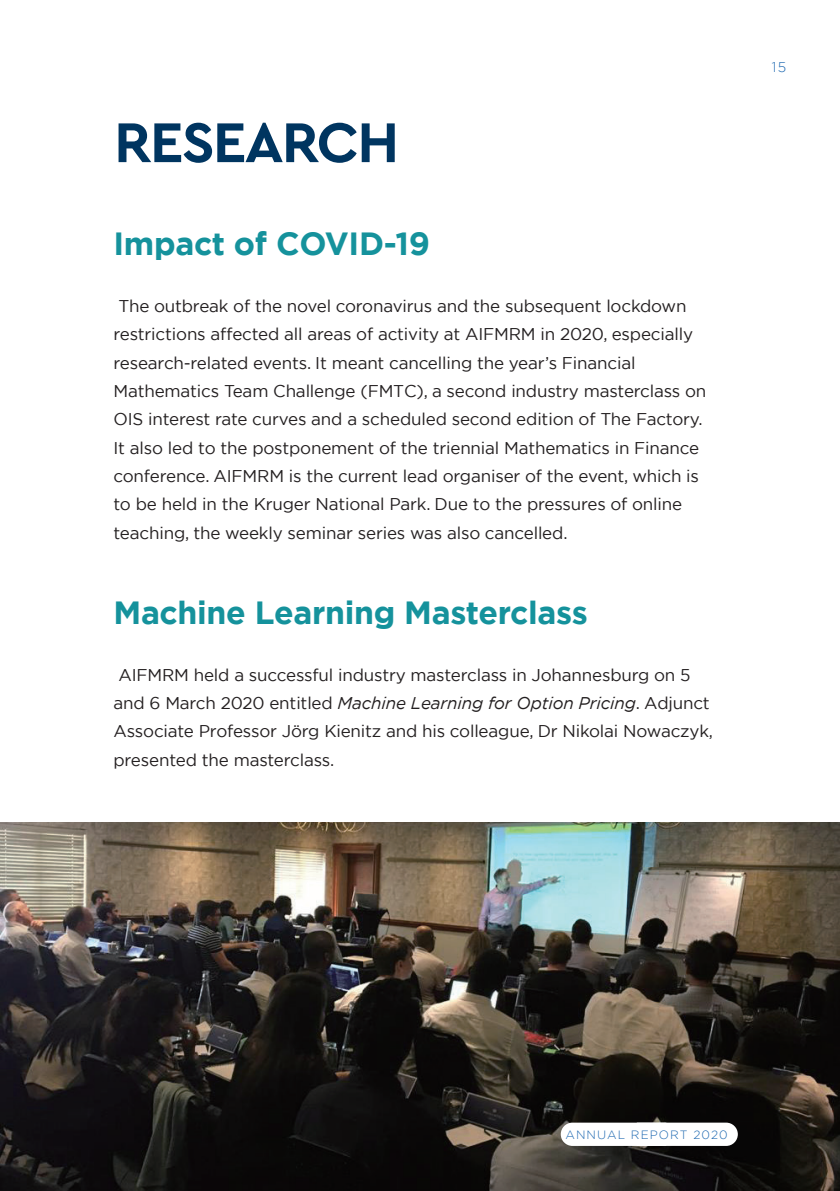
<style>
.page{position:relative;width:840px;height:1191px;background:#fff}
.page>*{position:absolute;margin:0;border:0;box-sizing:border-box;transform-origin:0 0}
.t1{font:700 58.6px "Cera GR";letter-spacing:-.03em;color:#003560}
.t2{font:700 32px "Gotham";letter-spacing:-.01em;color:#15929c}
.t3{font:17px/28.4px "Gotham";letter-spacing:-.01em;color:#231f20}
.t4{font:300 14px "Gotham";color:#1a66b0}
.t5{font:300 12px "Gotham";letter-spacing:.09em;color:#1a66b0}
.s1{font-style:italic}
</style>
<div class="page">
<img style="left:0;top:822px;width:839px;height:369px">
<svg style="left:560px;top:1122px;width:177px;height:24px"></svg>
<h1 class="t1" style="left:114px;top:109px;width:286px">RESEARCH</h1>
<h2 class="t2" style="left:113px;top:223px;width:318px">Impact of COVID-19</h2>
<p class="t3" style="left:113px;top:291px;width:594px">The outbreak of the novel coronavirus and the subsequent lockdown restrictions affected all areas of activity at AIFMRM in 2020, especially research-related events. It meant cancelling the year’s Financial Mathematics Team Challenge (FMTC), a second industry masterclass on OIS interest rate curves and a scheduled second edition of The Factory.<br>It also led to the postponement of the triennial Mathematics in Finance conference. AIFMRM is the current lead organiser of the event, which is to be held in the Kruger National Park. Due to the pressures of online teaching, the weekly seminar series was also cancelled.</p>
<h2 class="t2" style="left:113px;top:591px;width:475px">Machine Learning Masterclass</h2>
<p class="t3" style="left:113px;top:660px;width:600px">AIFMRM held a successful industry masterclass in Johannesburg on 5 and 6 March 2020 entitled <span class="s1">Machine Learning for Option Pricing</span>. Adjunct Associate Professor Jörg Kienitz and his colleague, Dr Nikolai Nowaczyk, presented the masterclass.</p>
<p class="t4" style="left:771px;top:59px;width:16px">15</p>
<p class="t5" style="left:565px;top:1128px;width:164px">ANNUAL REPORT 2020</p>
</div>
